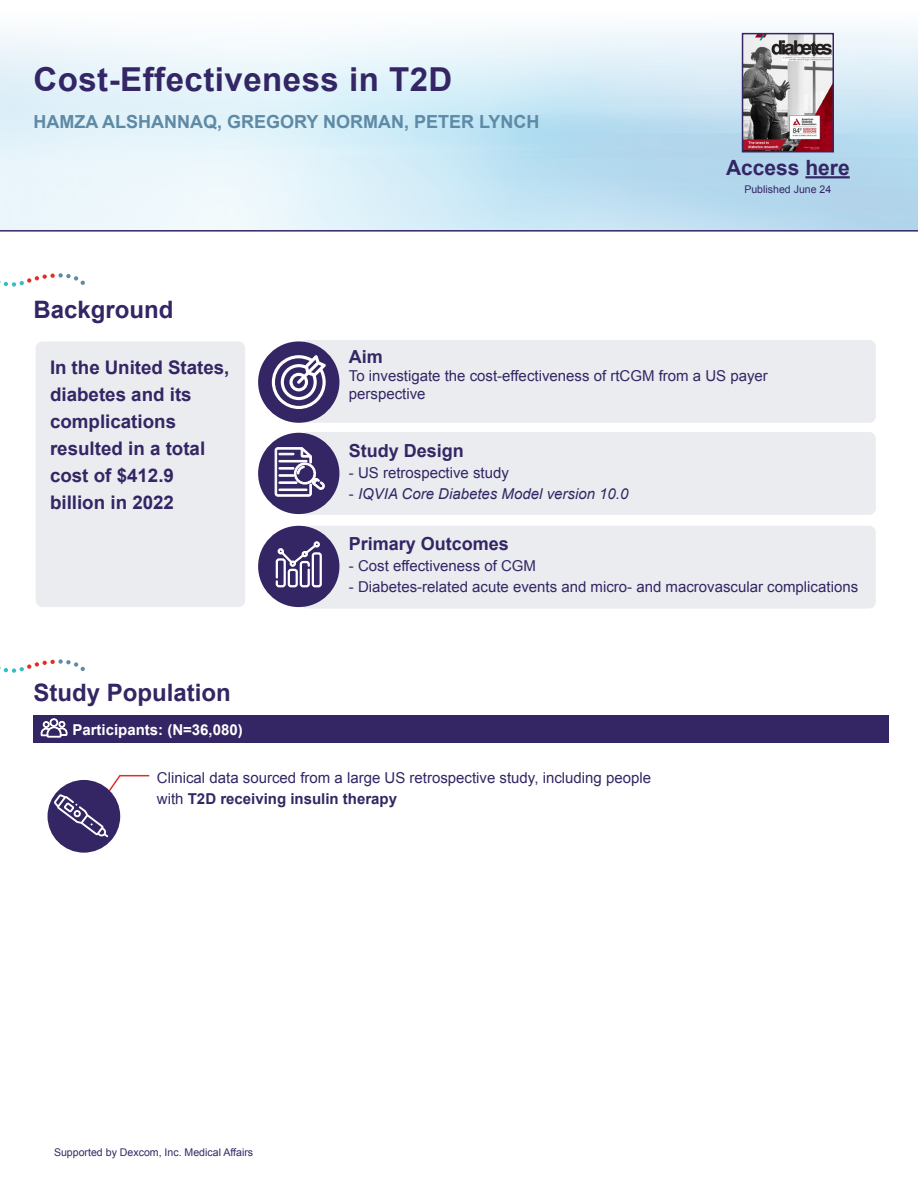
<style>
.page{position:relative;width:918px;height:1188px;background:#fff}
.page>*{position:absolute;margin:0;border:0;box-sizing:border-box;transform-origin:0 0}
.t1{font:700 33px "Arial";letter-spacing:.015em;color:#342664}
.t2{font:700 24px "Arial";color:#342664}
.t3{font:700 21px "Arial";color:#342664}
.t4{font:700 18.75px/27px "Arial";color:#342664}
.t5{font:700 18px "Arial";color:#5e8aa6}
.t6{font:700 18px "Arial";color:#342664}
.t7{font:15px/21px "Arial";color:#342664}
.t8{font:italic 15px "Arial";color:#342664}
.t9{font:700 15px "Arial";color:#fff}
.t10{font:10.65px "Arial";color:#342664}
.s1{font-style:normal}
.s2{font-weight:700}
</style>
<div class="page">
<div style="left:33px;top:716px;width:856px;height:27px;background:#342664"></div>
<svg style="left:0;top:148px;width:918px;height:82px;background:#cfe7f4"></svg>
<svg style="left:0;top:27px;width:918px;height:121px"></svg>
<hr style="left:0;top:230px;width:918px;height:2px;background:#342664">
<svg style="left:0;top:273px;width:85px;height:14px"></svg>
<svg style="left:0;top:659px;width:85px;height:14px"></svg>
<div style="left:36px;top:341px;width:209px;height:266px;background:#eaecf0;border-radius:7px"></div>
<div style="left:300px;top:340px;width:576px;height:83px;background:#eaecf0;border-radius:7px"></div>
<div style="left:300px;top:432px;width:576px;height:83px;background:#eaecf0;border-radius:7px"></div>
<div style="left:300px;top:526px;width:576px;height:83px;background:#eaecf0;border-radius:7px"></div>
<div style="left:258px;top:341px;width:81px;height:82px;background:#342664;border-radius:50%"></div>
<div style="left:258px;top:433px;width:81px;height:81px;background:#342664;border-radius:50%"></div>
<div style="left:258px;top:526px;width:81px;height:81px;background:#342664;border-radius:50%"></div>
<svg style="left:272px;top:355px;width:54px;height:54px"></svg>
<svg style="left:275px;top:447px;width:50px;height:50px"></svg>
<svg style="left:275px;top:541px;width:47px;height:47px"></svg>
<div style="left:48px;top:780px;width:72px;height:73px;background:#342664;border-radius:50%"></div>
<svg style="left:41px;top:718px;width:26px;height:19px"></svg>
<svg style="left:54px;top:774px;width:96px;height:63px"></svg>
<hr style="left:805px;top:176px;width:45px;height:2px;background:#342664">
<img style="left:745px;top:36px;width:86px;height:113px">
<div style="left:742px;top:33px;width:92px;height:119px;border:2px solid #342664"></div>
<h1 class="t1" style="left:33px;top:58px;width:420px">Cost-Effectiveness in T2D</h1>
<p class="t5" style="left:33px;top:109px;width:508px">HAMZA ALSHANNAQ, GREGORY NORMAN, PETER LYNCH</p>
<h2 class="t2" style="left:33px;top:293px;width:142px">Background</h2>
<h3 class="t3" style="left:726px;top:154px;width:125px">Access here</h3>
<p class="t10" style="left:744px;top:182px;width:89px">Published June 24</p>
<p class="t4" style="left:50px;top:354px;width:181px">In the United States, diabetes and its complications resulted in a total cost of $412.9 billion in 2022</p>
<h2 class="t2" style="left:33px;top:677px;width:199px">Study Population</h2>
<p class="t9" style="left:72px;top:719px;width:172px">Participants: (N=36,080)</p>
<p class="t6" style="left:349px;top:344px;width:36px">Aim</p>
<p class="t7" style="left:349px;top:367px;width:421px;line-height:18px">To investigate the cost-effectiveness of rtCGM from a US payer perspective</p>
<p class="t6" style="left:349px;top:439px;width:117px">Study Design</p>
<p class="t7" style="left:349px;top:463px;width:162px">- US retrospective study</p>
<p class="t8" style="left:349px;top:484px;width:281px"><span class="s1">-</span> IQVIA Core Diabetes Model version 10.0</p>
<p class="t6" style="left:349px;top:532px;width:162px">Primary Outcomes</p>
<p class="t7" style="left:349px;top:555px;width:189px">- Cost effectiveness of CGM</p>
<p class="t7" style="left:349px;top:576px;width:511px">- Diabetes-related acute events and micro- and macrovascular complications</p>
<p class="t7" style="left:157px;top:767px;width:496px">Clinical data sourced from a large US retrospective study, including people with <span class="s2">T2D receiving insulin therapy</span></p>
<p class="t10" style="left:54px;top:1145px;width:201px">Supported by Dexcom, Inc. Medical Affairs</p>
</div>
